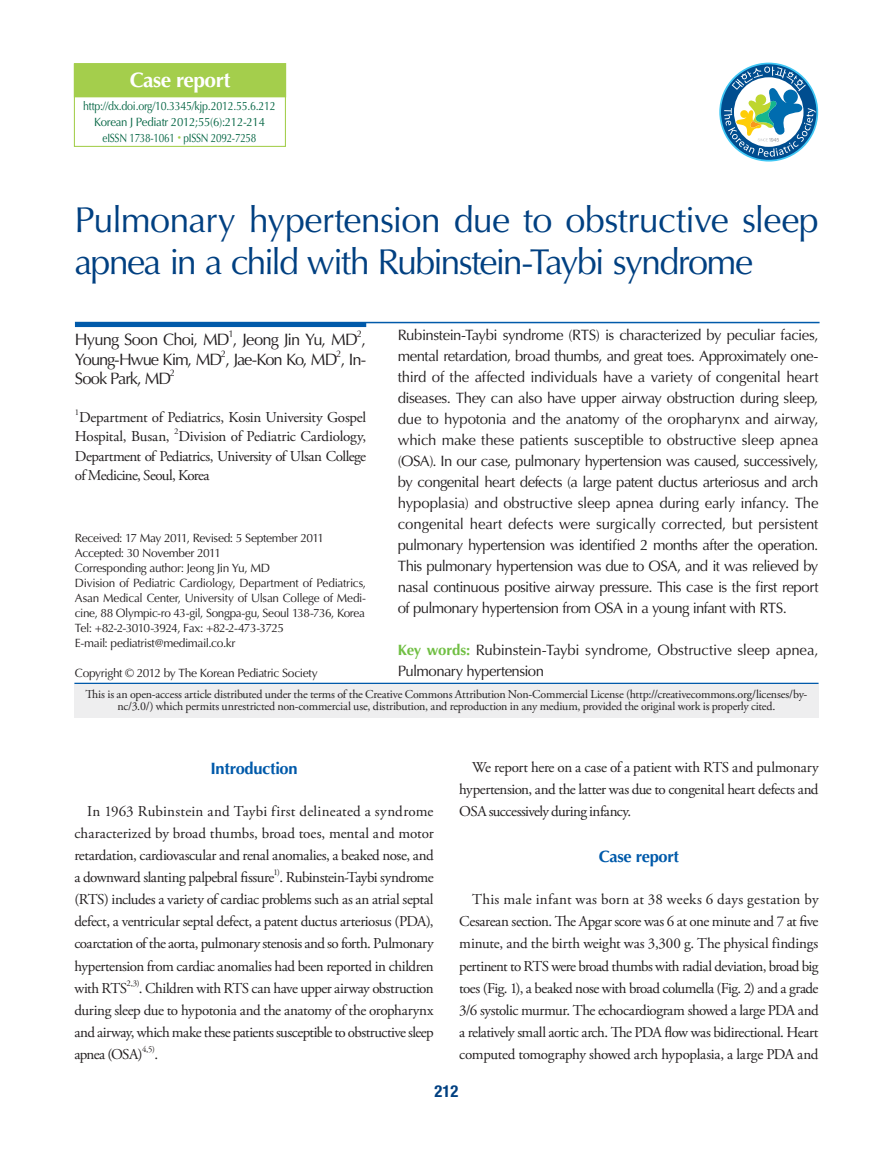
<style>
.page{position:relative;width:893px;height:1170px;background:#fff}
.page>*{position:absolute;margin:0;border:0;box-sizing:border-box;transform-origin:0 0}
.t1{font:36px/42px "Optima LT Std";letter-spacing:-.04em;color:#014081}
.t2{font:700 21px "Optima LT Std";letter-spacing:-.025em;color:#fff}
.t3{font:16.5px "Optima LT Std";letter-spacing:-.06em;color:#231f20}
.t4{font:700 16.5px "Optima LT Std";letter-spacing:-.02em;color:#015aaa}
.t5{font:700 condensed 16.5px "Helvetica Neue";color:#014081}
.t6{font:15px/22px "Adobe Garamond Pro";letter-spacing:-.03em;color:#231f20;text-align:justify}
.t7{font:15px/21px "Optima LT Std";letter-spacing:-.03em;color:#231f20;text-align:justify}
.t8{font:12px/15px "Optima LT Std";letter-spacing:-.025em;color:#231f20}
.t9{font:12px/12px "Adobe Garamond Pro";letter-spacing:-.015em;color:#231f20;text-align:center}
.t10{font:12px/15.8px "Optima LT Std";letter-spacing:-.025em;color:#026442;text-align:center;scale:.89 1}
.t11{font:9.6px "Optima LT Std";color:#231f20}
.t12{font:8.7px "Adobe Garamond Pro";color:#231f20}
.s1{font-size:7.5px;color:#a4ce4c}
.s2{font-weight:700;color:#71bf44}
</style>
<div class="page">
<div style="left:75px;top:64px;width:210px;height:33px;background:#a4ce4c"></div>
<div style="left:74px;top:63px;width:212px;height:34px;border:2px solid #a4ce4c"></div>
<div style="left:74px;top:64px;width:212px;height:83px;border:1px solid #a4ce4c"></div>
<svg style="left:719px;top:63px;width:99px;height:98px"></svg>
<div style="left:75px;top:322px;width:291px;height:5px;background:#015aaa"></div>
<hr style="left:75px;top:322px;width:744px;height:1px;background:#015aaa">
<hr style="left:74px;top:682px;width:745px;height:2px;background:#015aaa">
<div style="left:74px;top:684px;width:745px;height:33px;background:#eeeeef"></div>
<h2 class="t2" style="left:130px;top:68px;width:102px">Case report</h2>
<p class="t10" style="left:83px;top:98px;width:218px">http://dx.doi.org/10.3345/kjp.2012.55.6.212<br>Korean J Pediatr 2012;55(6):212-214 eISSN 1738-1061 <span class="s1">•</span> pISSN 2092-7258</p>
<h1 class="t1" style="left:74px;top:199px;width:746px">Pulmonary hypertension due to obstructive sleep apnea in a child with Rubinstein-Taybi syndrome</h1>
<p class="t7" style="left:398px;top:325px;width:422px">Rubinstein-Taybi syndrome (RTS) is characterized by peculiar facies, mental retardation, broad thumbs, and great toes. Approximately one&shy;third of the affected individuals have a variety of congenital heart diseases. They can also have upper airway obstruction during sleep, due to hypotonia and the anatomy of the oropharynx and airway, which make these patients susceptible to obstructive sleep apnea (OSA). In our case, pulmonary hypertension was caused, successively, by congenital heart defects (a large patent ductus arteriosus and arch hypoplasia) and obstructive sleep apnea during early infancy. The congenital heart defects were surgically corrected, but persistent pulmonary hypertension was identified 2 months after the operation.<br>This pulmonary hypertension was due to OSA, and it was relieved by nasal continuous positive airway pressure. This case is the first report of pulmonary hypertension from OSA in a young infant with RTS.</p>
<p class="t7" style="left:398px;top:640px;width:422px"><span class="s2">Key words:</span> Rubinstein-Taybi syndrome, Obstructive sleep apnea,<br>Pulmonary hypertension</p>
<p class="t11" style="left:228px;top:328px;width:7px">1</p>
<p class="t11" style="left:357px;top:328px;width:7px">2</p>
<p class="t3" style="left:75px;top:349px;width:293px">Young-Hwue Kim, MD , Jae-Kon Ko, MD , In-</p>
<p class="t3" style="left:75px;top:330px;width:293px">Hyung Soon Choi, MD , Jeong Jin Yu, MD ,</p>
<p class="t11" style="left:221px;top:348px;width:7px">2</p>
<p class="t11" style="left:336px;top:348px;width:7px">2</p>
<p class="t3" style="left:75px;top:369px;width:98px">Sook Park, MD</p>
<p class="t11" style="left:170px;top:367px;width:7px">2</p>
<p class="t12" style="left:75px;top:407px;width:6px">1</p>
<p class="t6" style="left:75px;top:408px;width:293px;line-height:19.5px">Department of Pediatrics, Kosin University Gospel<br>Hospital, Busan,</p>
<p class="t12" style="left:174px;top:426px;width:6px">2</p>
<p class="t6" style="left:75px;top:427px;width:293px;line-height:19.5px;text-indent:104px">Division of Pediatric Cardiology, Department of Pediatrics, University of Ulsan College of Medicine, Seoul, Korea</p>
<p class="t8" style="left:75px;top:530px;width:293px">Received: 17 May 2011, Revised: 5 September 2011<br>Accepted: 30 November 2011<br>Corresponding author: Jeong Jin Yu, MD<br>Division of Pediatric Cardiology, Department of Pediatrics, Asan Medical Center, University of Ulsan College of Medi&shy;cine, 88 Olympic-ro 43-gil, Songpa-gu, Seoul 138-736, Korea Tel: +82-2-3010-3924, Fax: +82-2-473-3725<br>E-mail: pediatrist@medimail.co.kr</p>
<p class="t8" style="left:75px;top:665px;width:244px">Copyright © 2012 by The Korean Pediatric Society</p>
<p class="t9" style="left:86px;top:689px;width:723px">This is an open-access article distributed under the terms of the Creative Commons Attribution Non-Commercial License (http://creativecommons.org/licenses/by&shy;nc/3.0/) which permits unrestricted non-commercial use, distribution, and reproduction in any medium, provided the original work is properly cited.</p>
<p class="t4" style="left:210px;top:758px;width:89px">Introduction</p>
<p class="t6" style="left:74px;top:800px;width:361px;text-indent:13px">In 1963 Rubinstein and Taybi first delineated a syndrome characterized by broad thumbs, broad toes, mental and motor retardation, cardiovascular and renal anomalies, a beaked nose, and a downward slanting palpebral fissure . Rubinstein-Taybi syndrome</p>
<p class="t12" style="left:273px;top:867px;width:8px">1)</p>
<p class="t6" style="left:74px;top:889px;width:361px">(RTS) includes a variety of cardiac problems such as an atrial septal defect, a ventricular septal defect, a patent ductus arteriosus (PDA), coarctation of the aorta, pulmonary stenosis and so forth. Pulmonary hypertension from cardiac anomalies had been reported in children with RTS</p>
<p class="t12" style="left:126px;top:977px;width:15px">2,3)</p>
<p class="t6" style="left:74px;top:977px;width:361px;text-indent:65px">. Children with RTS can have upper airway obstruction during sleep due to hypotonia and the anatomy of the oropharynx and airway, which make these patients susceptible to obstructive sleep apnea (OSA)</p>
<p class="t12" style="left:142px;top:1043px;width:14px">4,5)</p>
<p class="t6" style="left:154px;top:1043px;width:5px">.</p>
<p class="t6" style="left:459px;top:757px;width:361px;text-indent:13px">We report here on a case of a patient with RTS and pulmonary hypertension, and the latter was due to congenital heart defects and OSA successively during infancy.</p>
<p class="t4" style="left:599px;top:846px;width:82px">Case report</p>
<p class="t6" style="left:459px;top:889px;width:361px;text-indent:13px">This male infant was born at 38 weeks 6 days gestation by Cesarean section. The Apgar score was 6 at one minute and 7 at five minute, and the birth weight was 3,300 g. The physical findings pertinent to RTS were broad thumbs with radial deviation, broad big toes (Fig. 1), a beaked nose with broad columella (Fig. 2) and a grade 3/6 systolic murmur. The echocardiogram showed a large PDA and a relatively small aortic arch. The PDA flow was bidirectional. Heart computed tomography showed arch hypoplasia, a large PDA and</p>
<p class="t5" style="left:435px;top:1081px;width:25px">212</p>
</div>
